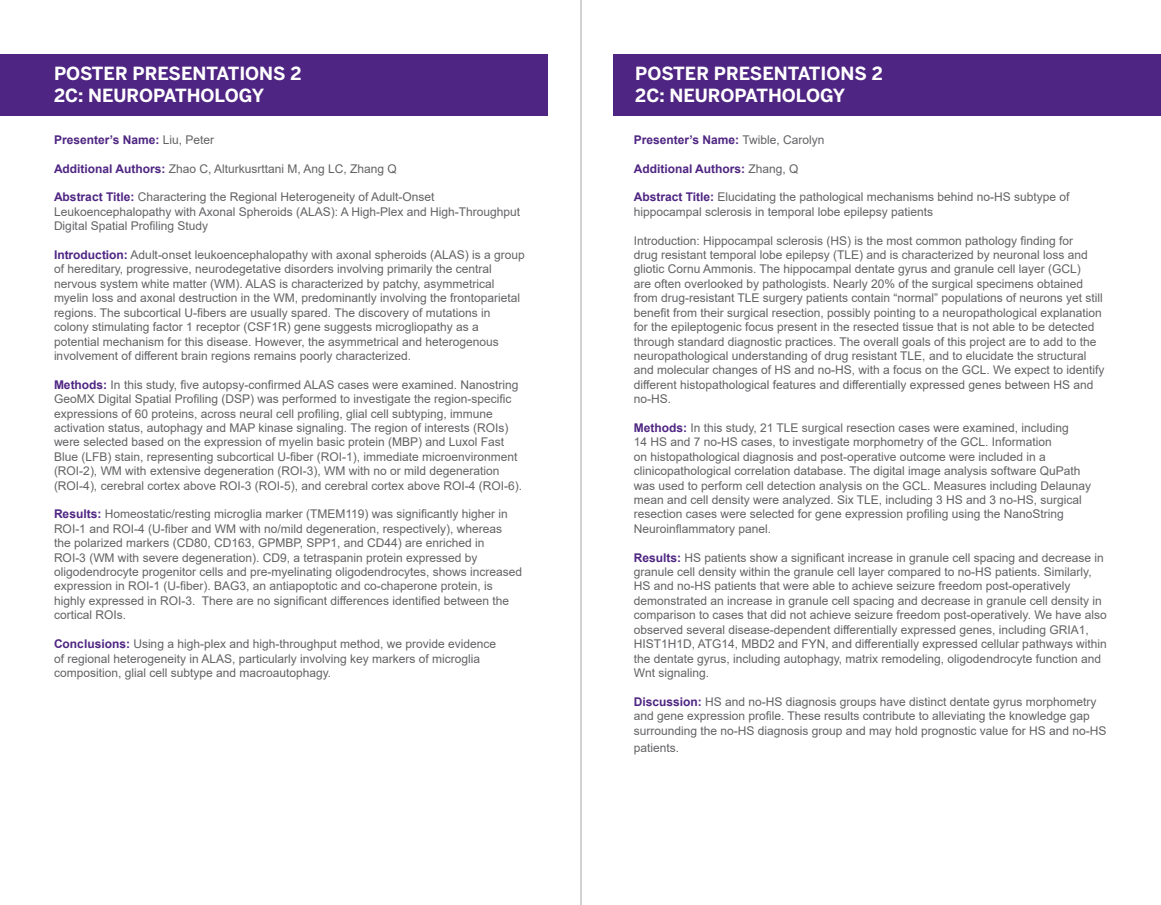
<style>
.page{position:relative;width:1161px;height:905px;background:#fff}
.page>*{position:absolute;margin:0;border:0;box-sizing:border-box;transform-origin:0 0}
.t1{font:700 18px/21.6px "Benton Sans";color:#fff}
.Format{font:12px/14.4px "Arial";color:#636265}
.Format-2{font:700 12px "Arial";color:#4e2582}
.s1{font-weight:400;color:#636265}
.s2{font-weight:700;color:#4e2582}
</style>
<div class="page">
<hr style="left:581px;top:0;width:1px;height:904px;background:#d1d2d4">
<div style="left:613px;top:54px;width:548px;height:61px;background:#4e2582"></div>
<div style="left:0;top:54px;width:548px;height:61px;background:#4e2582"></div>
<h1 class="t1" style="left:54px;top:63px;width:249px">POSTER PRESENTATIONS 2<br>2C: NEUROPATHOLOGY</h1>
<h1 class="t1" style="left:635px;top:63px;width:249px">POSTER PRESENTATIONS 2<br>2C: NEUROPATHOLOGY</h1>
<p class="Format-2" style="left:54px;top:131px;width:162px">Presenter’s Name: <span class="s1">Liu, Peter</span></p>
<p class="Format" style="left:54px;top:161px;width:344px"><span class="s2">Additional Authors:</span> Zhao C, Alturkusrttani M, Ang LC, Zhang Q</p>
<p class="Format" style="left:54px;top:190px;width:468px"><span class="s2">Abstract Title:</span> Charactering the Regional Heterogeneity of Adult-Onset<br>Leukoencephalopathy with Axonal Spheroids (ALAS): A High-Plex and High-Throughput<br>Digital Spatial Profiling Study</p>
<p class="Format" style="left:54px;top:247px;width:472px"><span class="s2">Introduction:</span> Adult-onset leukoencephalopathy with axonal spheroids (ALAS) is a group of hereditary, progressive, neurodegetative disorders involving primarily the central nervous system white matter (WM). ALAS is characterized by patchy, asymmetrical myelin loss and axonal destruction in the WM, predominantly involving the frontoparietal regions. The subcortical U-fibers are usually spared. The discovery of mutations in colony stimulating factor 1 receptor (CSF1R) gene suggests microgliopathy as a potential mechanism for this disease. However, the asymmetrical and heterogenous involvement of different brain regions remains poorly characterized.</p>
<p class="Format" style="left:54px;top:377px;width:470px"><span class="s2">Methods:</span> In this study, five autopsy-confirmed ALAS cases were examined. Nanostring GeoMX Digital Spatial Profiling (DSP) was performed to investigate the region-specific expressions of 60 proteins, across neural cell profiling, glial cell subtyping, immune activation status, autophagy and MAP kinase signaling. The region of interests (ROIs) were selected based on the expression of myelin basic protein (MBP) and Luxol Fast Blue (LFB) stain, representing subcortical U-fiber (ROI-1), immediate microenvironment (ROI-2), WM with extensive degeneration (ROI-3), WM with no or mild degeneration (ROI-4), cerebral cortex above ROI-3 (ROI-5), and cerebral cortex above ROI-4 (ROI-6).</p>
<p class="Format" style="left:54px;top:507px;width:470px"><span class="s2">Results:</span> Homeostatic/resting microglia marker (TMEM119) was significantly higher in ROI-1 and ROI-4 (U-fiber and WM with no/mild degeneration, respectively), whereas<br>the polarized markers (CD80, CD163, GPMBP, SPP1, and CD44) are enriched in<br>ROI-3 (WM with severe degeneration). CD9, a tetraspanin protein expressed by oligodendrocyte progenitor cells and pre-myelinating oligodendrocytes, shows increased expression in ROI-1 (U-fiber). BAG3, an antiapoptotic and co-chaperone protein, is highly expressed in ROI-3. There are no significant differences identified between the cortical ROIs.</p>
<p class="Format" style="left:54px;top:636px;width:444px"><span class="s2">Conclusions:</span> Using a high-plex and high-throughput method, we provide evidence of regional heterogeneity in ALAS, particularly involving key markers of microglia composition, glial cell subtype and macroautophagy.</p>
<p class="Format-2" style="left:634px;top:131px;width:192px">Presenter’s Name: <span class="s1">Twible, Carolyn</span></p>
<p class="Format-2" style="left:634px;top:160px;width:166px">Additional Authors: <span class="s1">Zhang, Q</span></p>
<p class="Format" style="left:634px;top:190px;width:437px"><span class="s2">Abstract Title:</span> Elucidating the pathological mechanisms behind no-HS subtype of hippocampal sclerosis in temporal lobe epilepsy patients</p>
<p class="Format" style="left:634px;top:233px;width:472px">Introduction: Hippocampal sclerosis (HS) is the most common pathology finding for<br>drug resistant temporal lobe epilepsy (TLE) and is characterized by neuronal loss and gliotic Cornu Ammonis. The hippocampal dentate gyrus and granule cell layer (GCL)<br>are often overlooked by pathologists. Nearly 20% of the surgical specimens obtained from drug-resistant TLE surgery patients contain “normal” populations of neurons yet still benefit from their surgical resection, possibly pointing to a neuropathological explanation for the epileptogenic focus present in the resected tissue that is not able to be detected through standard diagnostic practices. The overall goals of this project are to add to the neuropathological understanding of drug resistant TLE, and to elucidate the structural and molecular changes of HS and no-HS, with a focus on the GCL. We expect to identify different histopathological features and differentially expressed genes between HS and no-HS.</p>
<p class="Format" style="left:634px;top:420px;width:459px"><span class="s2">Methods:</span> In this study, 21 TLE surgical resection cases were examined, including<br>14 HS and 7 no-HS cases, to investigate morphometry of the GCL. Information<br>on histopathological diagnosis and post-operative outcome were included in a clinicopathological correlation database. The digital image analysis software QuPath was used to perform cell detection analysis on the GCL. Measures including Delaunay mean and cell density were analyzed. Six TLE, including 3 HS and 3 no-HS, surgical resection cases were selected for gene expression profiling using the NanoString Neuroinflammatory panel.</p>
<p class="Format" style="left:634px;top:550px;width:475px"><span class="s2">Results:</span> HS patients show a significant increase in granule cell spacing and decrease in granule cell density within the granule cell layer compared to no-HS patients. Similarly, HS and no-HS patients that were able to achieve seizure freedom post-operatively demonstrated an increase in granule cell spacing and decrease in granule cell density in comparison to cases that did not achieve seizure freedom post-operatively. We have also observed several disease-dependent differentially expressed genes, including GRIA1, HIST1H1D, ATG14, MBD2 and FYN, and differentially expressed cellular pathways within the dentate gyrus, including autophagy, matrix remodeling, oligodendrocyte function and Wnt signaling.</p>
<p class="Format" style="left:634px;top:694px;width:474px"><span class="s2">Discussion:</span> HS and no-HS diagnosis groups have distinct dentate gyrus morphometry and gene expression profile. These results contribute to alleviating the knowledge gap surrounding the no-HS diagnosis group and may hold prognostic value for HS and no-HS</p>
<p class="Format" style="left:634px;top:740px;width:47px">patients.</p>
</div>
